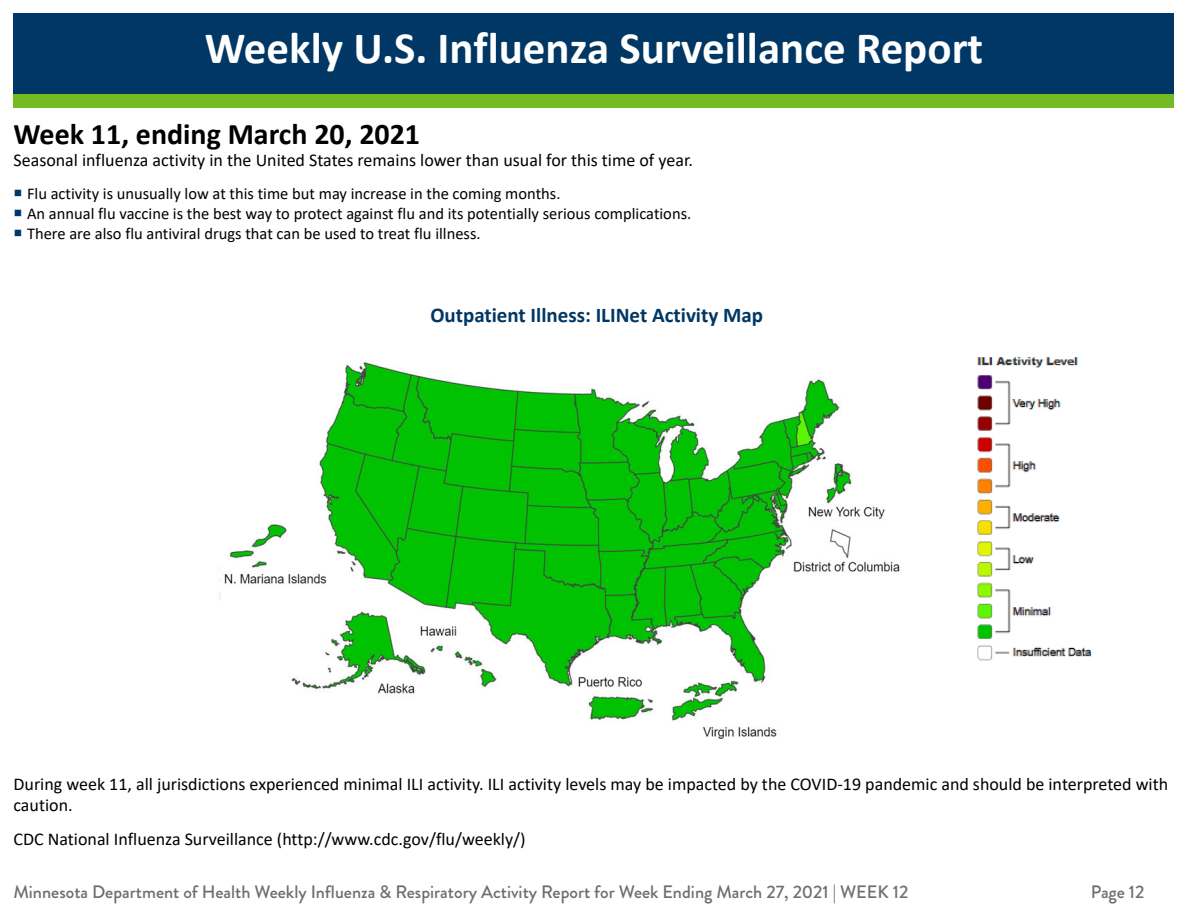
<style>
.page{position:relative;width:1188px;height:918px;background:#fff}
.page>*{position:absolute;margin:0;border:0;box-sizing:border-box;transform-origin:0 0}
.Subhead__H2{font:700 45px "Calibri";color:#fff}
.Subehad__H3{font:700 30px "Calibri";color:#000}
.Figurehead{font:700 21px "Calibri";color:#003764}
.t1{font:18px/21.6px "Calibri";color:#000}
.t2{font:500 18px "Brandon Grotesque";color:#6d6e71}
.t3{font:16.5px "Calibri";color:#000}
</style>
<div class="page">
<img style="left:219px;top:361px;width:681px;height:378px">
<div style="left:14px;top:94px;width:1160px;height:14px;background:#74bb23"></div>
<div style="left:14px;top:14px;width:1160px;height:80px;background:#003764"></div>
<img style="left:977px;top:357px;width:115px;height:304px">
<h2 class="Subhead__H2" style="left:205px;top:16px;width:780px">Weekly U.S. Influenza Surveillance Report</h2>
<h3 class="Subehad__H3" style="left:14px;top:113px;width:408px">Week 11, ending March 20, 2021</h3>
<p class="t1" style="left:14px;top:148px;width:681px">Seasonal influenza activity in the United States remains lower than usual for this time of year.</p>
<p class="t3" style="left:27px;top:182px;width:535px">Flu activity is unusually low at this time but may increase in the coming months.</p>
<p class="t3" style="left:27px;top:202px;width:666px">An annual flu vaccine is the best way to protect against flu and its potentially serious complications.</p>
<p class="t3" style="left:27px;top:222px;width:455px">There are also flu antiviral drugs that can be used to treat flu illness.</p>
<h2 class="Figurehead" style="left:430px;top:300px;width:334px">Outpatient Illness: ILINet Activity Map</h2>
<p class="t1" style="left:14px;top:772px;width:1156px">During week 11, all jurisdictions experienced minimal ILI activity. ILI activity levels may be impacted by the COVID-19 pandemic and should be interpreted with caution.</p>
<p class="t1" style="left:14px;top:828px;width:514px">CDC National Influenza Surveillance (http://www.cdc.gov/flu/weekly/)</p>
<p class="t2" style="left:14px;top:879px;width:896px">Minnesota Department of Health Weekly Influenza &amp; Respiratory Activity Report for Week Ending March 27, 2021 | WEEK 12</p>
<p class="t2" style="left:1091px;top:879px;width:55px">Page 12</p>
</div>
